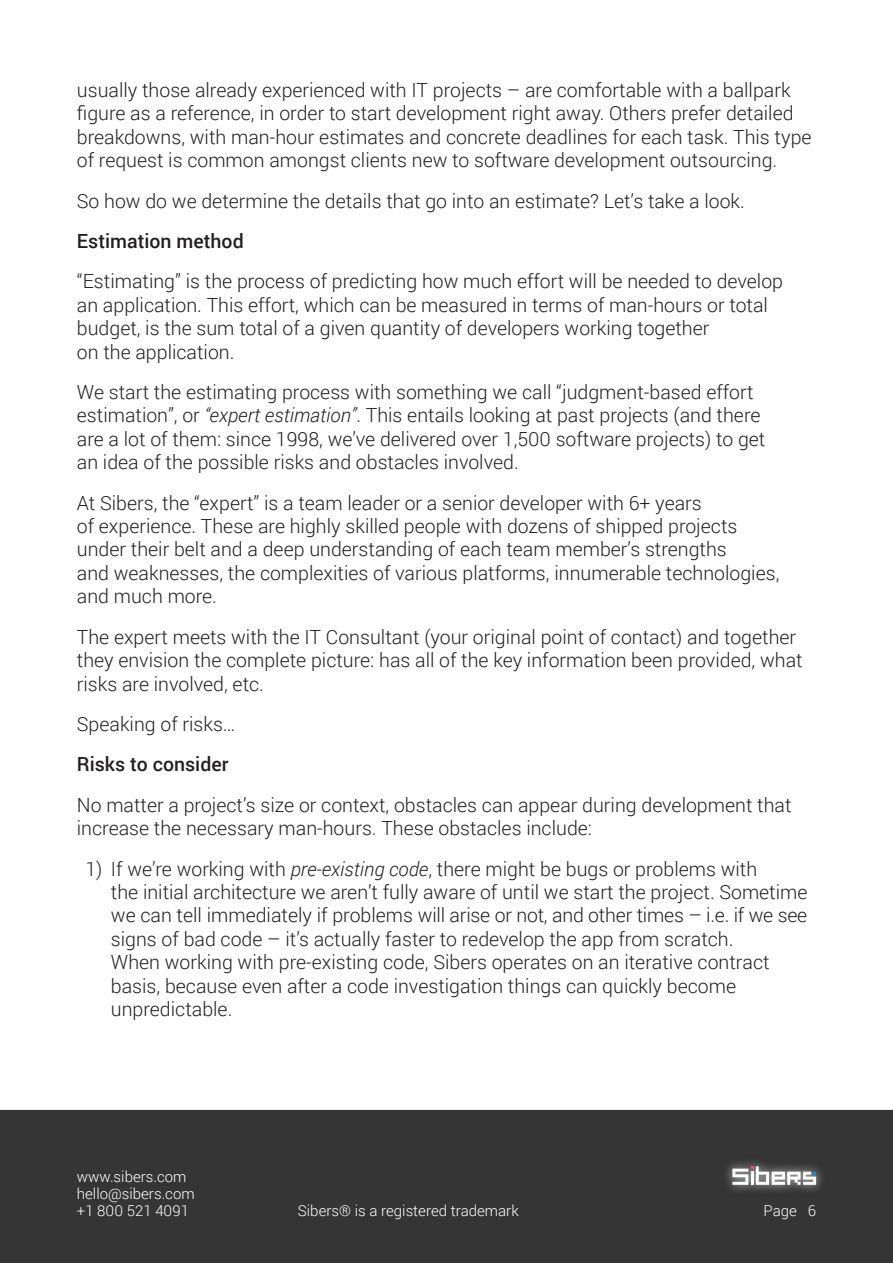
<style>
.page{position:relative;width:893px;height:1263px;background:#fff}
.page>*{position:absolute;margin:0;border:0;box-sizing:border-box;transform-origin:0 0}
.t1{font:300 19.5px/23.4px "Roboto";color:#231f20}
.Heading_3{font:500 19.5px "Roboto";color:#231f20}
.t2{font:300 15px/17px "Roboto";color:#fff}
.s1{font-style:italic}
</style>
<div class="page">
<div style="left:0;top:1110px;width:893px;height:153px;background:#353535"></div>
<div style="left:723px;top:1157px;width:103px;height:37px;background:#fff;opacity:.75"></div>
<svg style="left:732px;top:1166px;width:84px;height:19px"></svg>
<p class="t1" style="left:77px;top:78px;width:736px">usually those already experienced with IT projects – are comfortable with a ballpark figure as a reference, in order to start development right away. Others prefer detailed breakdowns, with man-hour estimates and concrete deadlines for each task. This type of request is common amongst clients new to software development outsourcing.</p>
<p class="t1" style="left:77px;top:188px;width:669px">So how do we determine the details that go into an estimate? Let’s take a look.</p>
<p class="Heading_3" style="left:77px;top:227px;width:168px">Estimation method</p>
<p class="t1" style="left:77px;top:269px;width:708px">“Estimating” is the process of predicting how much effort will be needed to develop an application. This effort, which can be measured in terms of man-hours or total budget, is the sum total of a given quantity of developers working together<br>on the application.</p>
<p class="t1" style="left:77px;top:380px;width:690px">We start the estimating process with something we call “judgment-based effort estimation”, or <span class="s1">“expert estimation”</span>. This entails looking at past projects (and there are a lot of them: since 1998, we’ve delivered over 1,500 software projects) to get an idea of the possible risks and obstacles involved.</p>
<p class="t1" style="left:77px;top:490px;width:704px">At Sibers, the “expert” is a team leader or a senior developer with 6+ years<br>of experience. These are highly skilled people with dozens of shipped projects under their belt and a deep understanding of each team member’s strengths<br>and weaknesses, the complexities of various platforms, innumerable technologies, and much more.</p>
<p class="t1" style="left:77px;top:624px;width:727px">The expert meets with the IT Consultant (your original point of contact) and together they envision the complete picture: has all of the key information been provided, what risks are involved, etc.</p>
<p class="t1" style="left:77px;top:712px;width:160px">Speaking of risks…</p>
<p class="Heading_3" style="left:77px;top:751px;width:153px">Risks to consider</p>
<p class="t1" style="left:77px;top:792px;width:716px">No matter a project’s size or context, obstacles can appear during development that increase the necessary man-hours. These obstacles include:</p>
<p class="t1" style="left:111px;top:856px;width:698px;text-indent:-26px">1) If we’re working with <span class="s1">pre-existing code</span>, there might be bugs or problems with<br>the initial architecture we aren’t fully aware of until we start the project. Sometime we can tell immediately if problems will arise or not, and other times – i.e. if we see signs of bad code – it’s actually faster to redevelop the app from scratch.<br>When working with pre-existing code, Sibers operates on an iterative contract basis, because even after a code investigation things can quickly become unpredictable.</p>
<p class="t2" style="left:77px;top:1168px;width:119px">www.sibers.com hello@sibers.com +1 800 521 4091</p>
<p class="t2" style="left:298px;top:1202px;width:222px">Sibers® is a registered trademark</p>
<p class="t2" style="left:763px;top:1202px;width:54px">Page 6</p>
</div>
